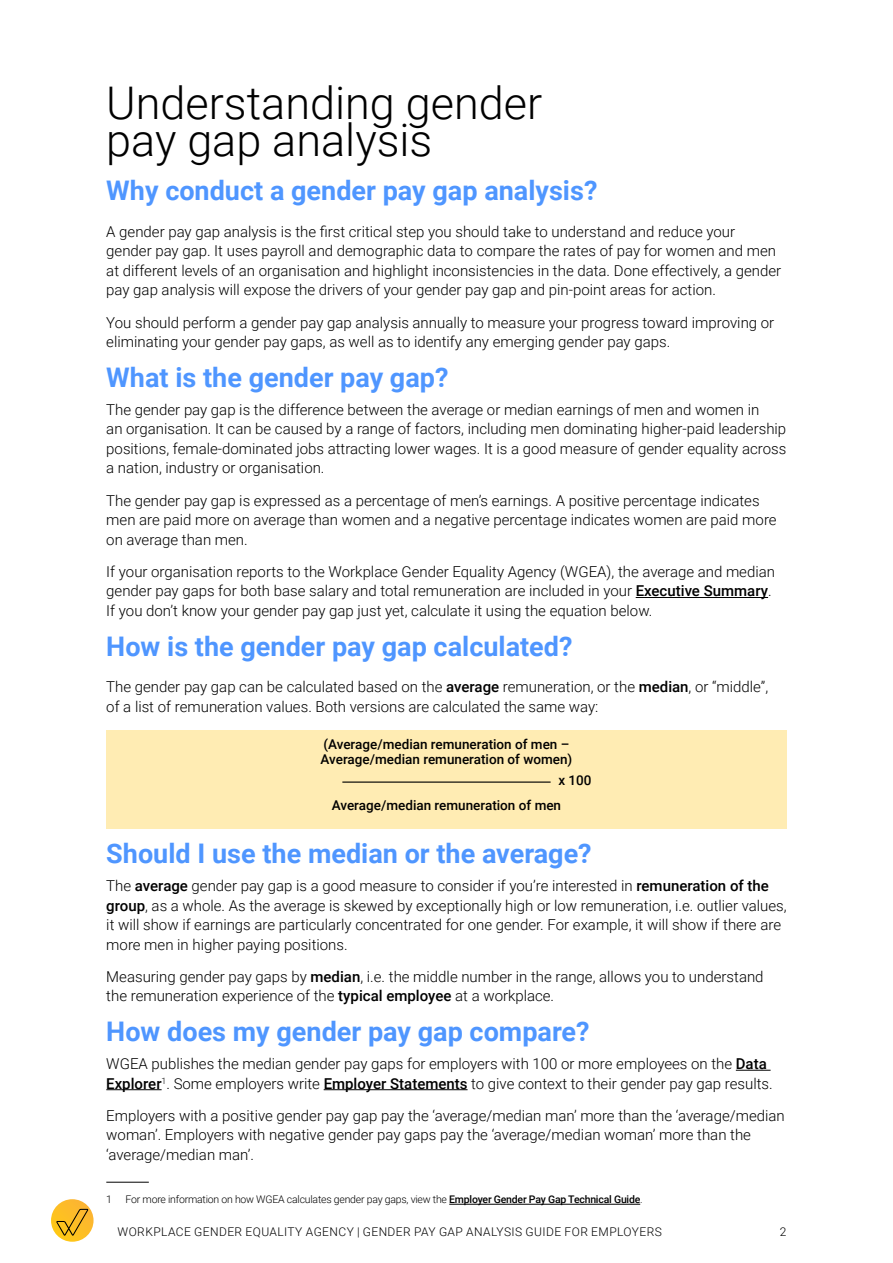
<style>
.page{position:relative;width:893px;height:1263px;background:#fff}
.page>*{position:absolute;margin:0;border:0;box-sizing:border-box;transform-origin:0 0}
._02_WGEA24_H2-span{font:300 45px/37.5px "Roboto";color:#000}
._04_WGEA24_H4_1column{font:700 27px "Roboto";color:#4f96ff}
._04_WGEA24_H4{font:700 27px "Roboto";color:#4f96ff}
._00_WGEA24_body{font:300 15px/19.5px "Roboto";color:#000}
._00_WGEA24_body-2{font:500 13.5px/15px "Roboto";color:#000}
.t1{font:300 12px "Roboto";letter-spacing:.035em;color:#000}
._08_footnotes{font:300 10.5px "Roboto";letter-spacing:-.02em;color:#000}
.s1{font-weight:500}
</style>
<div class="page">
<svg style="left:51px;top:1199px;width:43px;height:43px"></svg>
<svg style="left:56px;top:1209px;width:32px;height:27px"></svg>
<hr style="left:106px;top:1182px;width:43px;height:1px;background:#000">
<hr style="left:449px;top:1204px;width:191px;height:1px;background:#000">
<hr style="left:636px;top:597px;width:132px;height:1px;background:#000">
<hr style="left:736px;top:1070px;width:35px;height:1px;background:#000">
<hr style="left:106px;top:1089px;width:56px;height:1px;background:#000">
<hr style="left:324px;top:1089px;width:144px;height:1px;background:#000">
<div style="left:106px;top:730px;width:681px;height:99px;background:#ffecb3"></div>
<hr style="left:342px;top:781px;width:209px;height:2px;background:#000">
<p class="_02_WGEA24_H2-span" style="left:106px;top:82px;width:437px">Understanding gender pay gap analysis</p>
<p class="_04_WGEA24_H4" style="left:106px;top:172px;width:493px">Why conduct a gender pay gap analysis?</p>
<p class="_00_WGEA24_body" style="left:106px;top:221px;width:676px">A gender pay gap analysis is the first critical step you should take to understand and reduce your gender pay gap. It uses payroll and demographic data to compare the rates of pay for women and men at different levels of an organisation and highlight inconsistencies in the data. Done effectively, a gender pay gap analysis will expose the drivers of your gender pay gap and pin-point areas for action.</p>
<p class="_00_WGEA24_body" style="left:106px;top:312px;width:669px">You should perform a gender pay gap analysis annually to measure your progress toward improving or eliminating your gender pay gaps, as well as to identify any emerging gender pay gaps.</p>
<p class="_04_WGEA24_H4_1column" style="left:106px;top:358px;width:344px">What is the gender pay gap?</p>
<p class="_00_WGEA24_body" style="left:106px;top:399px;width:681px">The gender pay gap is the difference between the average or median earnings of men and women in<br>an organisation. It can be caused by a range of factors, including men dominating higher-paid leadership positions, female-dominated jobs attracting lower wages. It is a good measure of gender equality across a nation, industry or organisation.</p>
<p class="_00_WGEA24_body" style="left:106px;top:490px;width:672px">The gender pay gap is expressed as a percentage of men’s earnings. A positive percentage indicates men are paid more on average than women and a negative percentage indicates women are paid more on average than men.</p>
<p class="_00_WGEA24_body" style="left:106px;top:561px;width:670px">If your organisation reports to the Workplace Gender Equality Agency (WGEA), the average and median gender pay gaps for both base salary and total remuneration are included in your <span class="s1">Executive Summary</span>.<br>If you don’t know your gender pay gap just yet, calculate it using the equation below.</p>
<p class="_04_WGEA24_H4" style="left:106px;top:627px;width:468px">How is the gender pay gap calculated?</p>
<p class="_00_WGEA24_body" style="left:106px;top:676px;width:663px">The gender pay gap can be calculated based on the <span class="s1">average</span> remuneration, or the <span class="s1">median</span>, or “middle”, of a list of remuneration values. Both versions are calculated the same way:</p>
<p class="_00_WGEA24_body-2" style="left:321px;top:736px;width:253px">(Average/median remuneration of men –<br>Average/median remuneration of women)</p>
<p class="_00_WGEA24_body-2" style="left:332px;top:797px;width:231px">Average/median remuneration of men</p>
<p class="_04_WGEA24_H4_1column" style="left:106px;top:834px;width:487px">Should I use the median or the average?</p>
<p class="_00_WGEA24_body" style="left:106px;top:875px;width:682px">The <span class="s1">average</span> gender pay gap is a good measure to consider if you’re interested in <span class="s1">remuneration of the group</span>, as a whole. As the average is skewed by exceptionally high or low remuneration, i.e. outlier values, it will show if earnings are particularly concentrated for one gender. For example, it will show if there are more men in higher paying positions.</p>
<p class="_00_WGEA24_body" style="left:106px;top:966px;width:659px">Measuring gender pay gaps by <span class="s1">median</span>, i.e. the middle number in the range, allows you to understand the remuneration experience of the <span class="s1">typical employee</span> at a workplace.</p>
<p class="_04_WGEA24_H4_1column" style="left:106px;top:1012px;width:485px">How does my gender pay gap compare?</p>
<p class="_00_WGEA24_body" style="left:106px;top:1053px;width:668px">WGEA publishes the median gender pay gaps for employers with 100 or more employees on the <span class="s1">Data<br>Explorer</span><sup>1</sup>. Some employers write <span class="s1">Employer Statements</span> to give context to their gender pay gap results.</p>
<p class="_00_WGEA24_body" style="left:106px;top:1105px;width:680px">Employers with a positive gender pay gap pay the ‘average/median man’ more than the ‘average/median woman’. Employers with negative gender pay gaps pay the ‘average/median woman’ more than the ‘average/median man’.</p>
<p class="_00_WGEA24_body-2" style="left:558px;top:772px;width:35px">x 100</p>
<p class="_08_footnotes" style="left:106px;top:1192px;width:7px">1</p>
<p class="_08_footnotes" style="left:126px;top:1192px;width:519px">For more information on how WGEA calculates gender pay gaps, view the <span class="s1">Employer Gender Pay Gap Technical Guide</span>.</p>
<p class="t1" style="left:118px;top:1223px;width:546px">WORKPLACE GENDER EQUALITY AGENCY | GENDER PAY GAP ANALYSIS GUIDE FOR EMPLOYERS</p>
<p class="t1" style="left:780px;top:1223px;width:8px">2</p>
</div>
